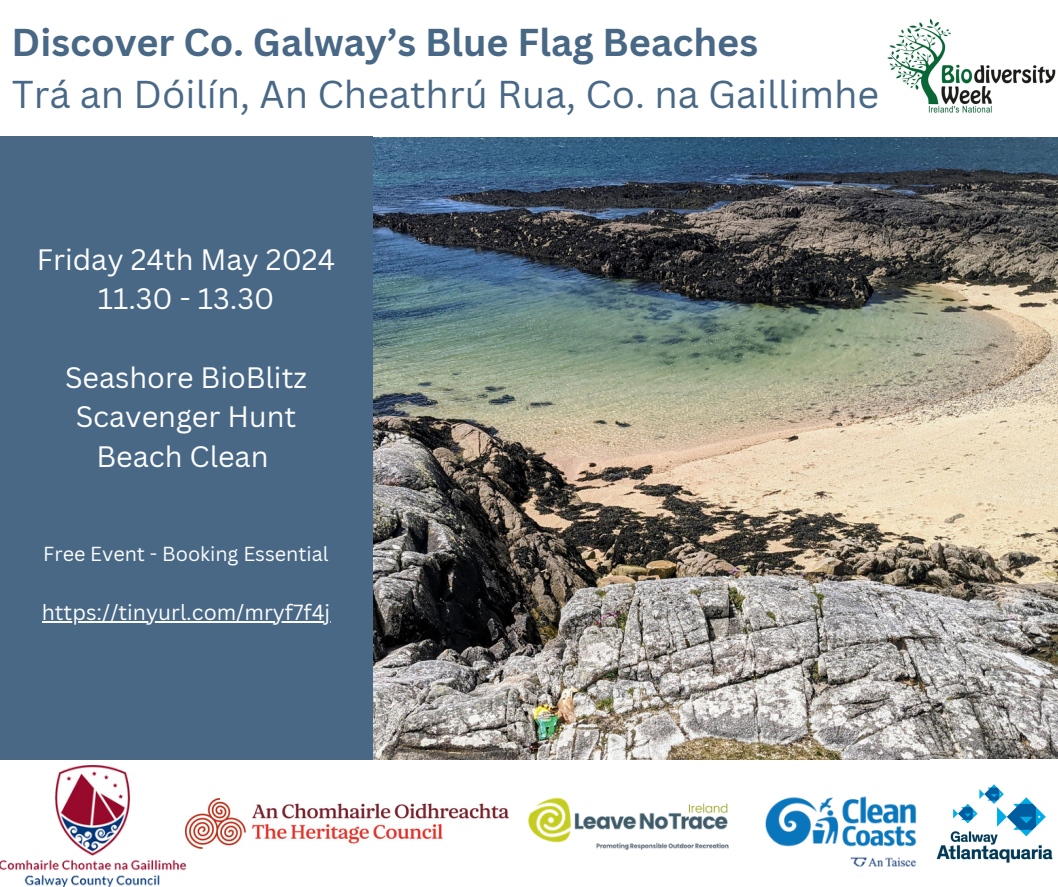
<style>
.page{position:relative;width:1058px;height:887px;background:#fff}
.page>*{position:absolute;margin:0;border:0;box-sizing:border-box;transform-origin:0 0}
.t1{font:37.8px/51.8px "Canva Sans";color:#486886}
.t2{font:28.8px/39.3px "Canva Sans";color:#fcfcfc;text-align:center}
.t3{font:21.3px "Canva Sans";color:#fcfcfc}
.t4{font:19.8px "Canva Sans";color:#fcfcfc}
.s1{font-weight:700}
</style>
<div class="page">
<img style="left:154px;top:136px;width:904px;height:624px">
<img style="left:0;top:765px;width:186px;height:121px">
<img style="left:528px;top:797px;width:201px;height:53px">
<img style="left:765px;top:796px;width:151px;height:71px">
<img style="left:936px;top:784px;width:117px;height:79px">
<img style="left:185px;top:798px;width:323px;height:50px">
<img style="left:887px;top:18px;width:169px;height:95px">
<div style="left:0;top:136px;width:372px;height:623px;background:#486886"></div>
<hr style="left:42px;top:621px;width:288px;height:1px;background:#fcfcfc">
<p class="t1" style="left:12px;top:16px;width:869px"><span class="s1">Discover Co. Galway’s Blue Flag Beaches<br></span>Trá an Dóilín, An Cheathrú Rua, Co. na Gaillimhe</p>
<p class="t2" style="left:37px;top:239px;width:300px">Friday 24th May 2024<br>11.30 - 13.30</p>
<p class="t2" style="left:65px;top:357px;width:243px">Seashore BioBlitz<br>Scavenger Hunt<br>Beach Clean</p>
<p class="t4" style="left:43px;top:540px;width:287px">Free Event - Booking Essential</p>
<p class="t3" style="left:42px;top:597px;width:290px">https://tinyurl.com/mryf7f4j</p>
</div>
